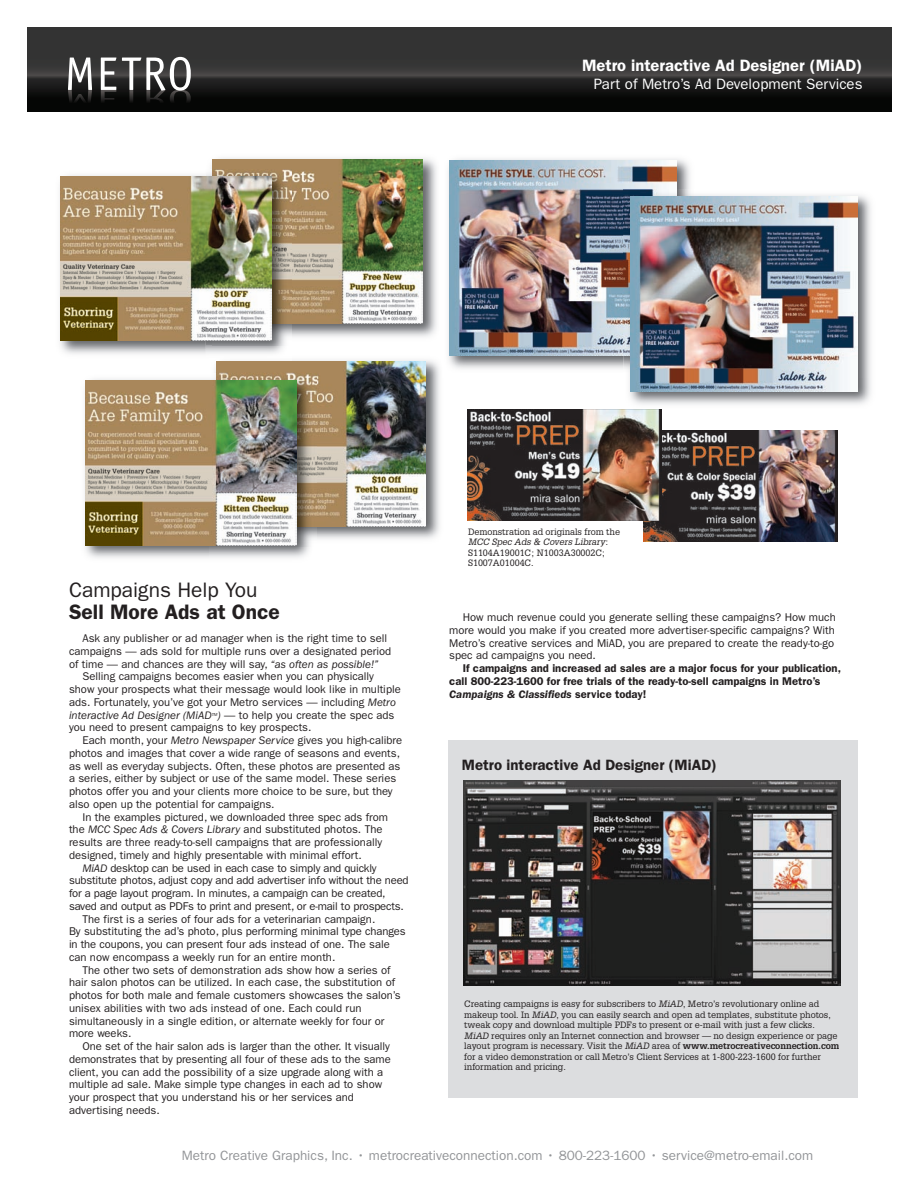
<style>
.page{position:relative;width:918px;height:1188px;background:#fff}
.page>*{position:absolute;margin:0;border:0;box-sizing:border-box;transform-origin:0 0}
.t1{font:600 21px "ITC Franklin Gothic Std";color:#231f20}
.t2{font:21px "ITC Franklin Gothic Std";color:#231f20}
.t3{font:600 16.5px "ITC Franklin Gothic Std";color:#fff}
.t4{font:15px "ITC Franklin Gothic Std";color:#fff}
.t5{font:600 15px "ITC Franklin Gothic Std";color:#231f20}
.t6{font:13.5px "ITC Franklin Gothic Std";color:#939598}
.t7{font:11.25px/12.8px "ITC Franklin Gothic Std";color:#231f20}
.t8{font:600 11.25px/12.8px "ITC Franklin Gothic Std";color:#231f20}
.t9{font:italic 11.25px "ITC Franklin Gothic Std";color:#231f20}
.t10{font:9px/10.5px "Glypha LT Std";letter-spacing:-.005em;color:#231f20}
.t11{font:italic 4.5px "ITC Franklin Gothic Std";color:#231f20}
.s1{font-style:italic}
.s2{font-weight:700}
</style>
<div class="page">
<div style="left:448px;top:740px;width:409px;height:357px;background:#dcdddf"></div>
<img style="left:211px;top:158px;width:226px;height:179px">
<img style="left:212px;top:159px;width:211px;height:165px">
<img style="left:60px;top:169px;width:231px;height:185px">
<img style="left:61px;top:176px;width:210px;height:165px">
<img style="left:215px;top:360px;width:225px;height:179px">
<img style="left:215px;top:360px;width:76px;height:1px">
<img style="left:216px;top:362px;width:210px;height:164px">
<img style="left:85px;top:373px;width:231px;height:185px">
<img style="left:86px;top:380px;width:210px;height:165px">
<img style="left:448px;top:159px;width:242px;height:210px">
<img style="left:450px;top:160px;width:226px;height:196px">
<img style="left:623px;top:190px;width:248px;height:215px">
<img style="left:631px;top:196px;width:226px;height:196px">
<img style="left:643px;top:431px;width:194px;height:111px">
<img style="left:467px;top:409px;width:195px;height:111px">
<img style="left:463px;top:781px;width:377px;height:204px">
<svg style="left:27px;top:27px;width:864px;height:85px;background:#272726"></svg>
<svg style="left:68px;top:58px;width:24px;height:49px"></svg>
<svg style="left:101px;top:58px;width:15px;height:49px"></svg>
<svg style="left:122px;top:57px;width:69px;height:50px"></svg>
<h2 class="t3" style="left:582px;top:59px;width:282px">Metro interactive Ad Designer (MiAD)</h2>
<h3 class="t4" style="left:594px;top:78px;width:270px">Part of Metro’s Ad Development Services</h3>
<h1 class="t2" style="left:69px;top:583px;width:190px">Campaigns Help You</h1>
<h1 class="t1" style="left:69px;top:604px;width:212px">Sell More Ads at Once</h1>
<p class="t7" style="left:82px;top:633px;width:306px">Ask any publisher or ad manager when is the right time to sell</p>
<p class="t7" style="left:69px;top:646px;width:324px">campaigns — ads sold for multiple runs over a designated period</p>
<p class="t7" style="left:69px;top:658px;width:311px">of time — and chances are they will say, <span class="s1">“as often as possible!”</span></p>
<p class="t7" style="left:82px;top:671px;width:293px">Selling campaigns becomes easier when you can physically</p>
<p class="t7" style="left:69px;top:684px;width:333px">show your prospects what their message would look like in multiple</p>
<p class="t7" style="left:69px;top:697px;width:329px">ads. Fortunately, you’ve got your Metro services — including <span class="s1">Metro</span></p>
<p class="t9" style="left:69px;top:711px;width:144px">interactive Ad Designer (MiAD</p>
<p class="t11" style="left:212px;top:713px;width:7px">TM</p>
<p class="t7" style="left:69px;top:709px;width:327px;text-indent:149px"><span class="s1">)</span> — to help you create the spec ads you need to present campaigns to key prospects.</p>
<p class="t7" style="left:69px;top:735px;width:335px;text-indent:13px">Each month, your <span class="s1">Metro Newspaper Service</span> gives you high-calibre photos and images that cover a wide range of seasons and events, as well as everyday subjects. Often, these photos are presented as a series, either by subject or use of the same model. These series photos offer you and your clients more choice to be sure, but they also open up the potential for campaigns.</p>
<p class="t7" style="left:69px;top:811px;width:321px;text-indent:14px">In the examples pictured, we downloaded three spec ads from the <span class="s1">MCC Spec Ads &amp; Covers Library</span> and substituted photos. The results are three ready-to-sell campaigns that are professionally designed, timely and highly presentable with minimal effort.</p>
<p class="t7" style="left:83px;top:862px;width:296px"><span class="s1">MiAD</span> desktop can be used in each case to simply and quickly</p>
<p class="t7" style="left:69px;top:875px;width:341px">substitute photos, adjust copy and add advertiser info without the need</p>
<p class="t7" style="left:69px;top:888px;width:318px">for a page layout program. In minutes, a campaign can be created,</p>
<p class="t7" style="left:69px;top:901px;width:336px">saved and output as PDFs to print and present, or e-mail to prospects.</p>
<p class="t7" style="left:83px;top:913px;width:294px">The first is a series of four ads for a veterinarian campaign.</p>
<p class="t7" style="left:69px;top:926px;width:338px">By substituting the ad’s photo, plus performing minimal type changes</p>
<p class="t7" style="left:69px;top:939px;width:322px">in the coupons, you can present four ads instead of one. The sale</p>
<p class="t7" style="left:69px;top:952px;width:268px">can now encompass a weekly run for an entire month.</p>
<p class="t7" style="left:83px;top:964px;width:310px">The other two sets of demonstration ads show how a series of</p>
<p class="t7" style="left:69px;top:977px;width:328px">hair salon photos can be utilized. In each case, the substitution of</p>
<p class="t7" style="left:69px;top:990px;width:333px">photos for both male and female customers showcases the salon’s</p>
<p class="t7" style="left:69px;top:1003px;width:294px">unisex abilities with two ads instead of one. Each could run</p>
<p class="t7" style="left:69px;top:1015px;width:317px">simultaneously in a single edition, or alternate weekly for four or</p>
<p class="t7" style="left:69px;top:1028px;width:64px">more weeks.</p>
<p class="t7" style="left:83px;top:1041px;width:309px">One set of the hair salon ads is larger than the other. It visually</p>
<p class="t7" style="left:69px;top:1054px;width:323px">demonstrates that by presenting all four of these ads to the same</p>
<p class="t7" style="left:69px;top:1066px;width:316px">client, you can add the possibility of a size upgrade along with a</p>
<p class="t7" style="left:69px;top:1079px;width:315px">multiple ad sale. Make simple type changes in each ad to show</p>
<p class="t7" style="left:69px;top:1092px;width:286px">your prospect that you understand his or her services and</p>
<p class="t7" style="left:69px;top:1105px;width:92px">advertising needs.</p>
<p class="t10" style="left:468px;top:526px;width:153px">Demonstration ad originals from the<br><span class="s1">MCC Spec Ads &amp; Covers Library</span>:<br>S1104A19001C; N1003A30002C;<br>S1007A01004C.</p>
<p class="t7" style="left:449px;top:612px;width:388px;text-indent:14px">How much revenue could you generate selling these campaigns? How much more would you make if you created more advertiser-specific campaigns? With Metro’s creative services and MiAD, you are prepared to create the ready-to-go spec ad campaigns you need.</p>
<p class="t8" style="left:449px;top:663px;width:393px;text-indent:14px">If campaigns and increased ad sales are a major focus for your publication, call 800-223-1600 for free trials of the ready-to-sell campaigns in Metro’s<br><span class="s1">Campaigns &amp; Classifieds</span> service today!</p>
<h3 class="t5" style="left:462px;top:760px;width:257px">Metro interactive Ad Designer (MiAD)</h3>
<p class="t10" style="left:464px;top:999px;width:377px">Creating campaigns is easy for subscribers to <span class="s1">MiAD</span>, Metro’s revolutionary online ad makeup tool. In <span class="s1">MiAD</span>, you can easily search and open ad templates, substitute photos, tweak copy and download multiple PDFs to present or e-mail with just a few clicks.<br><span class="s1">MiAD</span> requires only an Internet connection and browser — no design experience or page layout program is necessary. Visit the <span class="s1">MiAD</span> area of <span class="s2">www.metrocreativeconnection.com </span>for a video demonstration or call Metro’s Client Services at 1-800-223-1600 for further information and pricing.</p>
<p class="t6" style="left:182px;top:1150px;width:633px">Metro Creative Graphics, Inc. • metrocreativeconnection.com • 800-223-1600 • service@metro-email.com</p>
</div>
